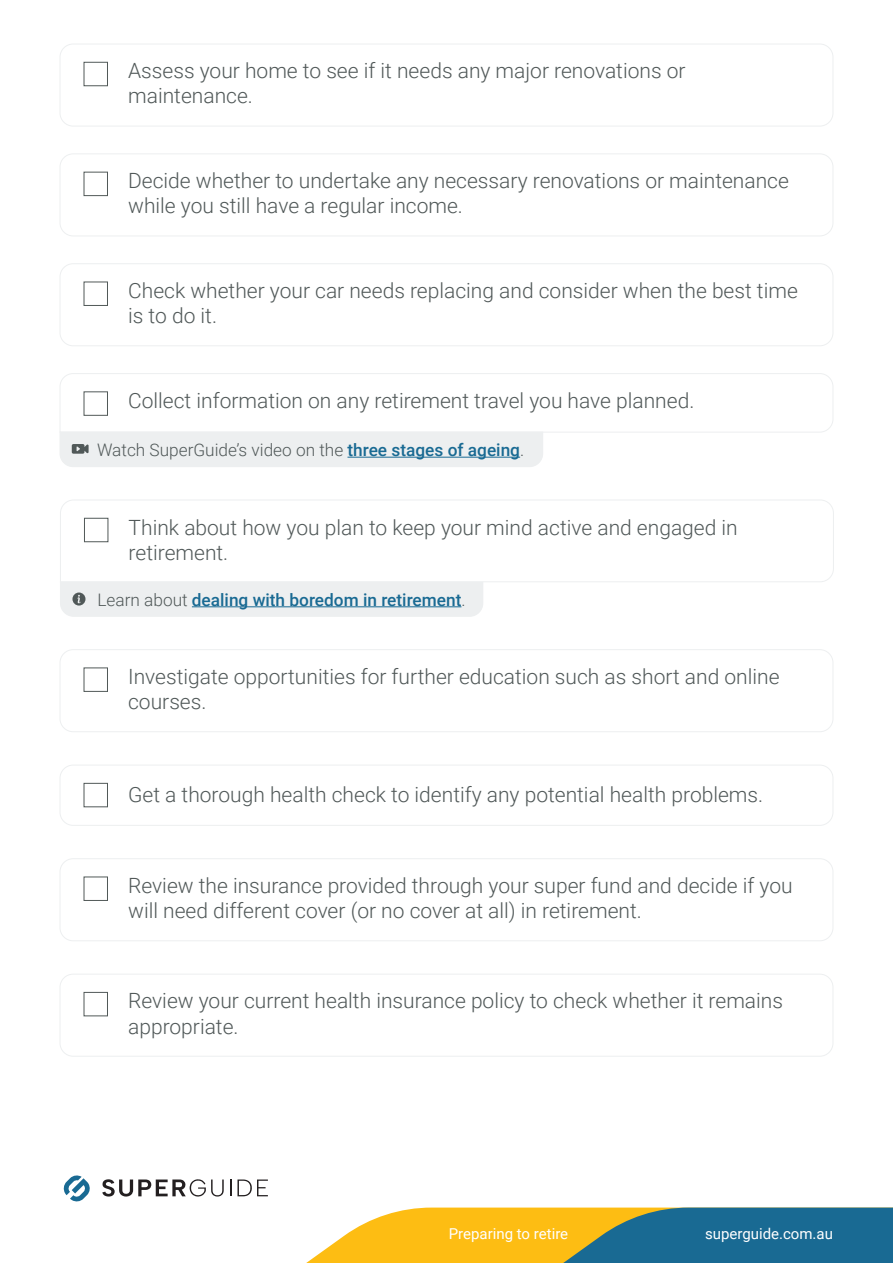
<style>
.page{position:relative;width:893px;height:1263px;background:#fff}
.page>*{position:absolute;margin:0;border:0;box-sizing:border-box;transform-origin:0 0}
.t1{font:300 21px/25.2px "Roboto";color:#505858}
.t2{font:300 17.25px "Roboto";color:#505858}
.t3{font:500 17.25px "Roboto";color:#196a93}
.t4{font:15px "Roboto";color:#fff}
.s1{font-weight:500;color:#196a93}
.s2{font-weight:300;color:#505858}
</style>
<div class="page">
<svg style="left:306px;top:1207px;width:587px;height:56px;background:#8e9a64"></svg>
<svg style="left:63px;top:1175px;width:27px;height:27px"></svg>
<svg style="left:237px;top:1179px;width:31px;height:17px"></svg>
<svg style="left:102px;top:1179px;width:122px;height:18px"></svg>
<svg style="left:230px;top:1179px;width:1px;height:17px"></svg>
<div style="left:60px;top:44px;width:773px;height:82px;border:1px solid #edeff0;border-radius:13px"></div>
<div style="left:84px;top:62px;width:24px;height:24px;background:#fff;border:1px solid #515958"></div>
<div style="left:60px;top:153px;width:773px;height:83px;border:1px solid #edeff0;border-radius:13px"></div>
<div style="left:84px;top:172px;width:24px;height:24px;background:#fff;border:1px solid #515958"></div>
<div style="left:60px;top:263px;width:773px;height:83px;border:1px solid #edeff0;border-radius:13px"></div>
<div style="left:84px;top:282px;width:24px;height:24px;background:#fff;border:1px solid #515958"></div>
<div style="left:60px;top:649px;width:773px;height:83px;border:1px solid #edeff0;border-radius:13px"></div>
<div style="left:84px;top:667px;width:24px;height:25px;background:#fff;border:1px solid #515958"></div>
<div style="left:60px;top:858px;width:773px;height:83px;border:1px solid #edeff0;border-radius:13px"></div>
<div style="left:84px;top:876px;width:24px;height:25px;background:#fff;border:1px solid #515958"></div>
<div style="left:60px;top:974px;width:773px;height:82px;border:1px solid #edeff0;border-radius:13px"></div>
<div style="left:84px;top:992px;width:24px;height:24px;background:#fff;border:1px solid #515958"></div>
<div style="left:60px;top:765px;width:773px;height:61px;border:1px solid #edeff0;border-radius:13px"></div>
<div style="left:84px;top:783px;width:24px;height:24px;background:#fff;border:1px solid #515958"></div>
<svg style="left:59px;top:374px;width:774px;height:93px"></svg>
<div style="left:60px;top:582px;width:423px;height:35px;background:#edeff0"></div>
<hr style="left:192px;top:606px;width:269px;height:1px;background:#196a93">
<svg style="left:60px;top:500px;width:774px;height:82px"></svg>
<div style="left:84px;top:518px;width:24px;height:24px;background:#fff;border:1px solid #515958"></div>
<p class="t1" style="left:128px;top:57px;width:559px">Assess your home to see if it needs any major renovations or maintenance.</p>
<p class="t1" style="left:128px;top:167px;width:662px">Decide whether to undertake any necessary renovations or maintenance while you still have a regular income.</p>
<p class="t1" style="left:128px;top:277px;width:671px">Check whether your car needs replacing and consider when the best time is to do it.</p>
<p class="t1" style="left:128px;top:387px;width:568px">Collect information on any retirement travel you have planned.</p>
<p class="t2" style="left:97px;top:438px;width:429px">Watch SuperGuide’s video on the <span class="s1">three stages of ageing</span>.</p>
<p class="t1" style="left:129px;top:514px;width:611px">Think about how you plan to keep your mind active and engaged in retirement.</p>
<p class="t3" style="left:97px;top:587px;width:370px"><span class="s2">Learn about</span> dealing with boredom in retirement<span class="s2">.</span></p>
<p class="t1" style="left:128px;top:663px;width:653px">Investigate opportunities for further education such as short and online courses.</p>
<p class="t1" style="left:128px;top:781px;width:636px">Get a thorough health check to identify any potential health problems.</p>
<p class="t1" style="left:128px;top:872px;width:666px">Review the insurance provided through your super fund and decide if you will need different cover (or no cover at all) in retirement.</p>
<p class="t1" style="left:128px;top:987px;width:656px">Review your current health insurance policy to check whether it remains appropriate.</p>
<p class="t4" style="left:449px;top:1223px;width:121px">Preparing to retire</p>
<p class="t4" style="left:705px;top:1223px;width:129px">superguide.com.au</p>
</div>
